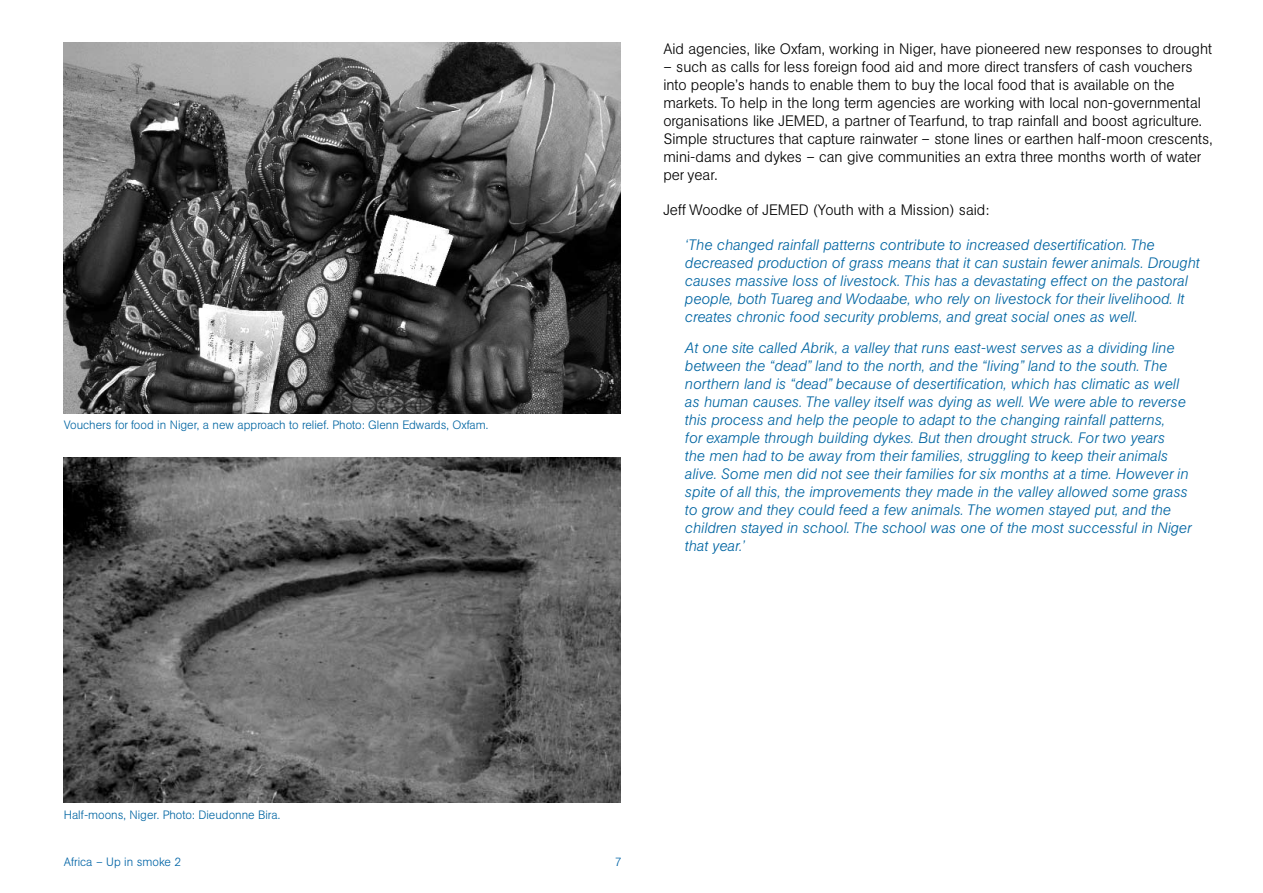
<style>
.page{position:relative;width:1263px;height:893px;background:#fff}
.page>*{position:absolute;margin:0;border:0;box-sizing:border-box;transform-origin:0 0}
.t1{font:italic 300 15px/18px "AG Book BQ";color:#0065a2}
.t2{font:300 15px/18px "AG Book BQ";color:#000}
.t3{font:300 12px "AG Book BQ";color:#0065a2}
.t4{font:300 12px "AG Book BQ";color:#0064a6}
</style>
<div class="page">
<img style="left:64px;top:458px;width:557px;height:344px">
<img style="left:64px;top:43px;width:557px;height:371px">
<p class="t3" style="left:64px;top:418px;width:426px">Vouchers for food in Niger, a new approach to relief. Photo: Glenn Edwards, Oxfam.</p>
<p class="t3" style="left:64px;top:808px;width:218px">Half-moons, Niger. Photo: Dieudonne Bira.</p>
<p class="t4" style="left:64px;top:854px;width:119px">Africa – Up in smoke 2</p>
<p class="t2" style="left:663px;top:40px;width:550px">Aid agencies, like Oxfam, working in Niger, have pioneered new responses to drought</p>
<p class="t2" style="left:663px;top:58px;width:551px">– such as calls for less foreign food aid and more direct transfers of cash vouchers into people’s hands to enable them to buy the local food that is available on the markets. To help in the long term agencies are working with local non-governmental organisations like JEMED, a partner of Tearfund, to trap rainfall and boost agriculture.<br>Simple structures that capture rainwater – stone lines or earthen half-moon crescents, mini-dams and dykes – can give communities an extra three months worth of water per year.</p>
<p class="t2" style="left:663px;top:201px;width:327px">Jeff Woodke of JEMED (Youth with a Mission) said:</p>
<p class="t1" style="left:685px;top:236px;width:516px">‘The changed rainfall patterns contribute to increased desertification. The decreased production of grass means that it can sustain fewer animals. Drought causes massive loss of livestock. This has a devastating effect on the pastoral people, both Tuareg and Wodaabe, who rely on livestock for their livelihood. It creates chronic food security problems, and great social ones as well.</p>
<p class="t1" style="left:685px;top:339px;width:508px">At one site called Abrik, a valley that runs east-west serves as a dividing line between the “dead” land to the north, and the “living” land to the south. The northern land is “dead” because of desertification, which has climatic as well as human causes. The valley itself was dying as well. We were able to reverse this process and help the people to adapt to the changing rainfall patterns,<br>for example through building dykes. But then drought struck. For two years<br>the men had to be away from their families, struggling to keep their animals alive. Some men did not see their families for six months at a time. However in spite of all this, the improvements they made in the valley allowed some grass to grow and they could feed a few animals. The women stayed put, and the children stayed in school. The school was one of the most successful in Niger that year.’</p>
</div>
